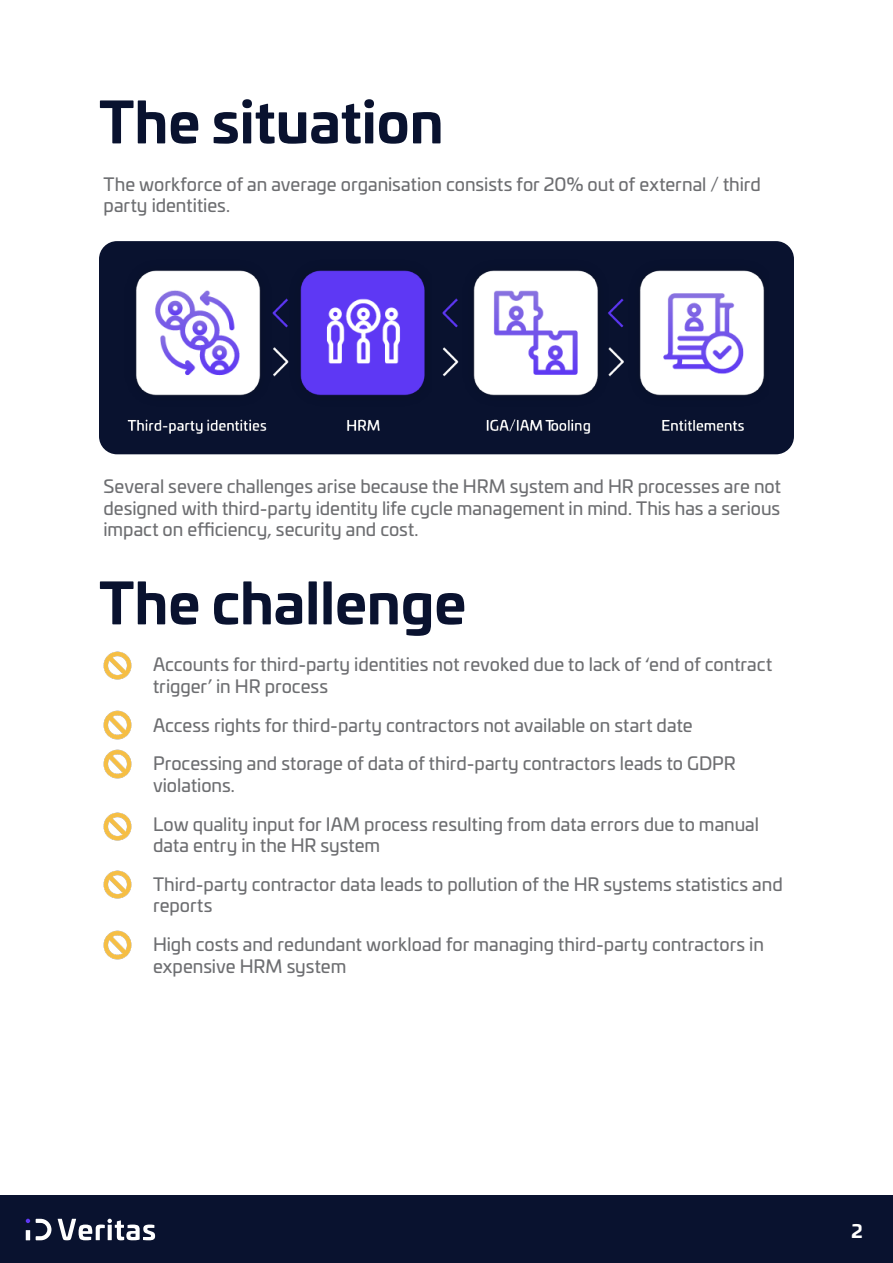
<style>
.page{position:relative;width:893px;height:1263px;background:#fff}
.page>*{position:absolute;margin:0;border:0;box-sizing:border-box;transform-origin:0 0}
.t1{font:700 55.5px "Univia Pro";color:#09122f}
.t2{font:18px/21.6px "Univia Pro";color:#6d6e71}
.t3{font:700 18px "Univia Pro";color:#fff}
</style>
<div class="page">
<div style="left:0;top:1195px;width:893px;height:68px;background:#09122f"></div>
<svg style="left:26px;top:1219px;width:4px;height:4px"></svg>
<svg style="left:36px;top:1219px;width:16px;height:21px"></svg>
<svg style="left:58px;top:1219px;width:97px;height:21px"></svg>
<hr style="left:26px;top:1230px;width:4px;height:10px;background:#fff">
<div style="left:99px;top:241px;width:695px;height:213px;background:#09122f;border-radius:18px"></div>
<img style="left:127px;top:270px;width:638px;height:164px">
<img style="left:103px;top:651px;width:29px;height:29px">
<img style="left:103px;top:710px;width:29px;height:30px">
<img style="left:103px;top:749px;width:29px;height:30px">
<img style="left:103px;top:812px;width:29px;height:29px">
<img style="left:103px;top:930px;width:29px;height:30px">
<img style="left:103px;top:870px;width:29px;height:29px">
<h1 class="t1" style="left:99px;top:78px;width:346px">The situation</h1>
<p class="t2" style="left:104px;top:172px;width:659px">The workforce of an average organisation consists for 20% out of external / third party identities.</p>
<p class="t2" style="left:104px;top:474px;width:679px;text-align:justify">Several severe challenges arise because the HRM system and HR processes are not designed with third-party identity life cycle management in mind. This has a serious impact on efficiency, security and cost.</p>
<h1 class="t1" style="left:99px;top:559px;width:369px">The challenge</h1>
<p class="t2" style="left:153px;top:653px;width:621px">Accounts for third-party identities not revoked due to lack of ‘end of contract trigger’ in HR process</p>
<p class="t2" style="left:153px;top:713px;width:541px">Access rights for third-party contractors not available on start date</p>
<p class="t2" style="left:153px;top:752px;width:584px">Processing and storage of data of third-party contractors leads to GDPR violations.</p>
<p class="t2" style="left:153px;top:812px;width:607px">Low quality input for IAM process resulting from data errors due to manual data entry in the HR system</p>
<p class="t2" style="left:153px;top:872px;width:631px">Third-party contractor data leads to pollution of the HR systems statistics and reports</p>
<p class="t2" style="left:153px;top:932px;width:612px">High costs and redundant workload for managing third-party contractors in expensive HRM system</p>
<p class="t3" style="left:851px;top:1217px;width:13px">2</p>
</div>
